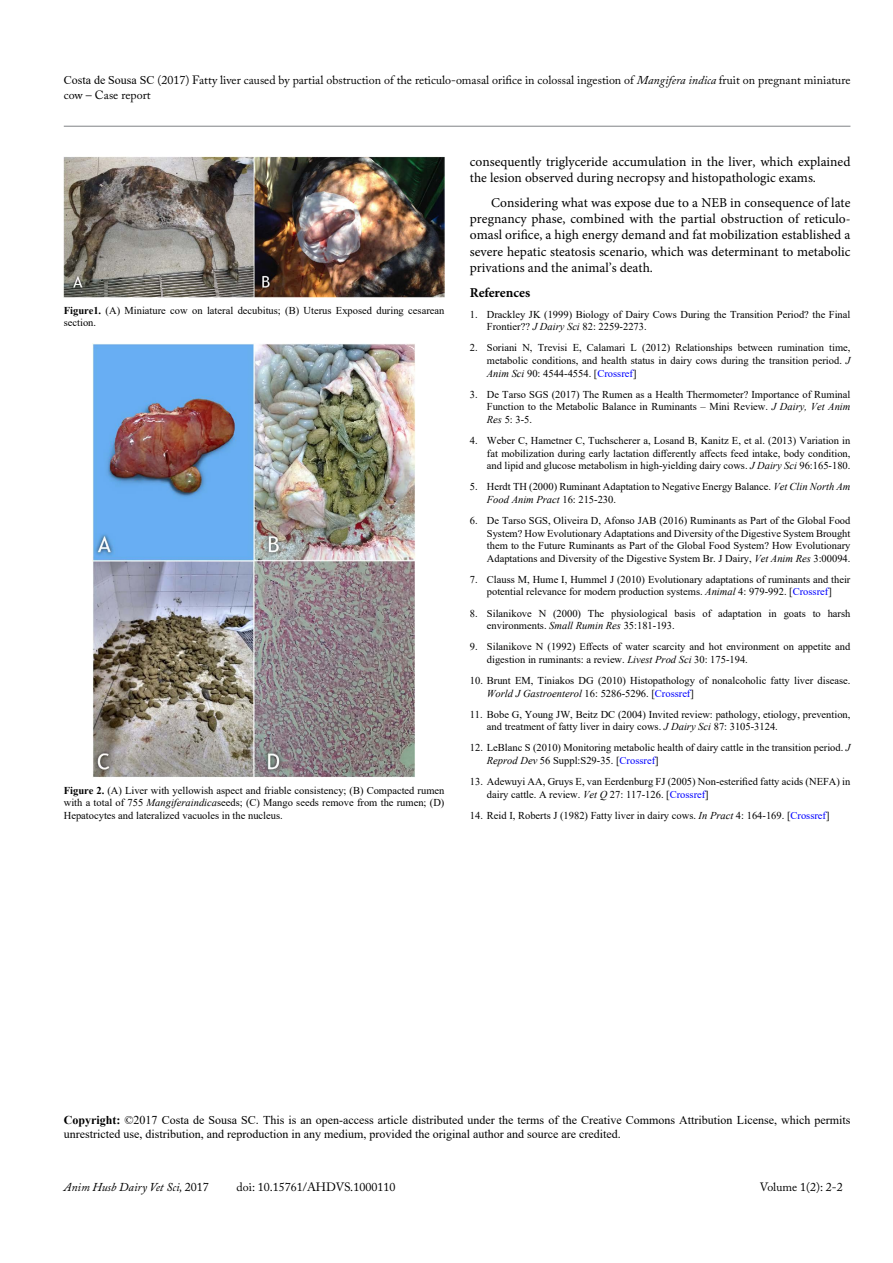
<style>
.page{position:relative;width:893px;height:1263px;background:#fff}
.page>*{position:absolute;margin:0;border:0;box-sizing:border-box;transform-origin:0 0}
.t1{font:13.5px/16.2px "Minion Pro";color:#000}
.t2{font:700 13.5px "Minion Pro";letter-spacing:-.005em;color:#000}
.t3{font:12px/14.4px "Times New Roman";color:#000}
.t4{font:12px/14.4px "Adobe Caslon Pro";color:#000}
.t5{font:italic 12px "Adobe Caslon Pro";color:#000}
.t6{font:10.5px/12.6px "Times New Roman";color:#000}
.s1{font-family:"Times New Roman"}
.s2{font-style:italic}
.s3{font-weight:700}
.s4{color:#00f}
.s5{font-style:normal}
</style>
<div class="page">
<hr style="left:64px;top:126px;width:786px;height:1px;background:#808285">
<img style="left:64px;top:156px;width:380px;height:142px">
<img style="left:92px;top:343px;width:323px;height:434px">
<p class="t4" style="left:64px;top:73px;width:788px"><span class="s1">Costa de Sousa SC</span> (2017) Fatty liver caused by partial obstruction of the reticulo-omasal orifice in colossal ingestion of <span class="s2">Mangifera indica</span> fruit on pregnant miniature cow – Case report</p>
<p class="t6" style="left:64px;top:303px;width:382px"><span class="s3">Figure1.</span> (A) Miniature cow on lateral decubitus; (B) Uterus Exposed during cesarean section.</p>
<p class="t6" style="left:64px;top:783px;width:382px;text-align:justify"><span class="s3">Figure 2.</span> (A) Liver with yellowish aspect and friable consistency; (B) Compacted rumen with a total of 755 <span class="s2">Mangiferaindica</span>seeds; (C) Mango seeds remove from the rumen; (D)<br>Hepatocytes and lateralized vacuoles in the nucleus.</p>
<p class="t1" style="left:470px;top:154px;width:382px">consequently triglyceride accumulation in the liver, which explained the lesion observed during necropsy and histopathologic exams.</p>
<p class="t1" style="left:470px;top:195px;width:382px;text-align:justify;text-indent:21px">Considering what was expose due to a NEB in consequence of late pregnancy phase, combined with the partial obstruction of reticulo&shy;omasl orifice, a high energy demand and fat mobilization established a severe hepatic steatosis scenario, which was determinant to metabolic privations and the animal’s death.</p>
<p class="t2" style="left:470px;top:283px;width:62px">References</p>
<p class="t6" style="left:487px;top:307px;width:365px;text-indent:-17px">1. Drackley JK (1999) Biology of Dairy Cows During the Transition Period? the Final<br>Frontier?? <span class="s2">J Dairy Sci</span> 82: 2259-2273.</p>
<p class="t6" style="left:487px;top:341px;width:365px;text-align:justify;text-indent:-17px">2. Soriani N, Trevisi E, Calamari L (2012) Relationships between rumination time, metabolic conditions, and health status in dairy cows during the transition period. <span class="s2">J Anim Sci</span> 90: 4544-4554. [<span class="s4">Crossref</span>]</p>
<p class="t6" style="left:487px;top:387px;width:365px;text-align:justify;text-indent:-17px">3. De Tarso SGS (2017) The Rumen as a Health Thermometer? Importance of Ruminal Function to the Metabolic Balance in Ruminants – Mini Review. <span class="s2">J Dairy, Vet Anim Res</span> 5: 3-5.</p>
<p class="t6" style="left:487px;top:434px;width:365px;text-align:justify;text-indent:-17px">4. Weber C, Hametner C, Tuchscherer a, Losand B, Kanitz E, et al. (2013) Variation in fat mobilization during early lactation differently affects feed intake, body condition, and lipid and glucose metabolism in high-yielding dairy cows. <span class="s2">J Dairy Sci</span> 96:165-180.</p>
<p class="t6" style="left:487px;top:480px;width:365px;text-indent:-17px">5. Herdt TH (2000) Ruminant Adaptation to Negative Energy Balance. <span class="s2">Vet Clin North Am<br>Food Anim Pract</span> 16: 215-230.</p>
<p class="t6" style="left:487px;top:514px;width:365px;text-align:justify;text-indent:-17px">6. De Tarso SGS, Oliveira D, Afonso JAB (2016) Ruminants as Part of the Global Food System? How Evolutionary Adaptations and Diversity of the Digestive System Brought them to the Future Ruminants as Part of the Global Food System? How Evolutionary Adaptations and Diversity of the Digestive System Br. J Dairy, <span class="s2">Vet Anim Res</span> 3:00094.</p>
<p class="t6" style="left:470px;top:573px;width:382px;text-align:center">7. Clauss M, Hume I, Hummel J (2010) Evolutionary adaptations of ruminants and their potential relevance for modern production systems. <span class="s2">Animal</span> 4: 979-992. [<span class="s4">Crossref</span>]</p>
<p class="t6" style="left:487px;top:606px;width:365px;text-indent:-17px">8. Silanikove N (2000) The physiological basis of adaptation in goats to harsh environments. <span class="s2">Small Rumin Res</span> 35:181-193.</p>
<p class="t6" style="left:487px;top:640px;width:365px;text-indent:-17px">9. Silanikove N (1992) Effects of water scarcity and hot environment on appetite and digestion in ruminants: a review. <span class="s2">Livest Prod Sci</span> 30: 175-194.</p>
<p class="t6" style="left:487px;top:674px;width:365px;text-indent:-17px">10. Brunt EM, Tiniakos DG (2010) Histopathology of nonalcoholic fatty liver disease.<br><span class="s2">World J Gastroenterol</span> 16: 5286-5296. [<span class="s4">Crossref</span>]</p>
<p class="t6" style="left:487px;top:707px;width:365px;text-indent:-17px">11. Bobe G, Young JW, Beitz DC (2004) Invited review: pathology, etiology, prevention, and treatment of fatty liver in dairy cows. <span class="s2">J Dairy Sci</span> 87: 3105-3124.</p>
<p class="t6" style="left:487px;top:741px;width:365px;text-indent:-17px">12. LeBlanc S (2010) Monitoring metabolic health of dairy cattle in the transition period. <span class="s2">J<br>Reprod Dev</span> 56 Suppl:S29-35. [<span class="s4">Crossref</span>]</p>
<p class="t6" style="left:487px;top:775px;width:365px;text-indent:-17px">13. Adewuyi AA, Gruys E, van Eerdenburg FJ (2005) Non-esterified fatty acids (NEFA) in dairy cattle. A review. <span class="s2">Vet Q</span> 27: 117-126. [<span class="s4">Crossref</span>]</p>
<p class="t6" style="left:470px;top:809px;width:361px">14. Reid I, Roberts J (1982) Fatty liver in dairy cows. <span class="s2">In Pract</span> 4: 164-169. [<span class="s4">Crossref</span>]</p>
<p class="t3" style="left:64px;top:1112px;width:788px"><span class="s3">Copyright:</span> ©2017 Costa de Sousa SC. This is an open-access article distributed under the terms of the Creative Commons Attribution License, which permits unrestricted use, distribution, and reproduction in any medium, provided the original author and source are credited.</p>
<p class="t5" style="left:64px;top:1180px;width:147px">Anim Husb Dairy Vet Sci, <span class="s5">2017</span></p>
<p class="t4" style="left:237px;top:1180px;width:160px">doi: 10.15761/AHDVS.1000110</p>
<p class="t4" style="left:760px;top:1180px;width:84px">Volume 1(2): 2-2</p>
</div>
